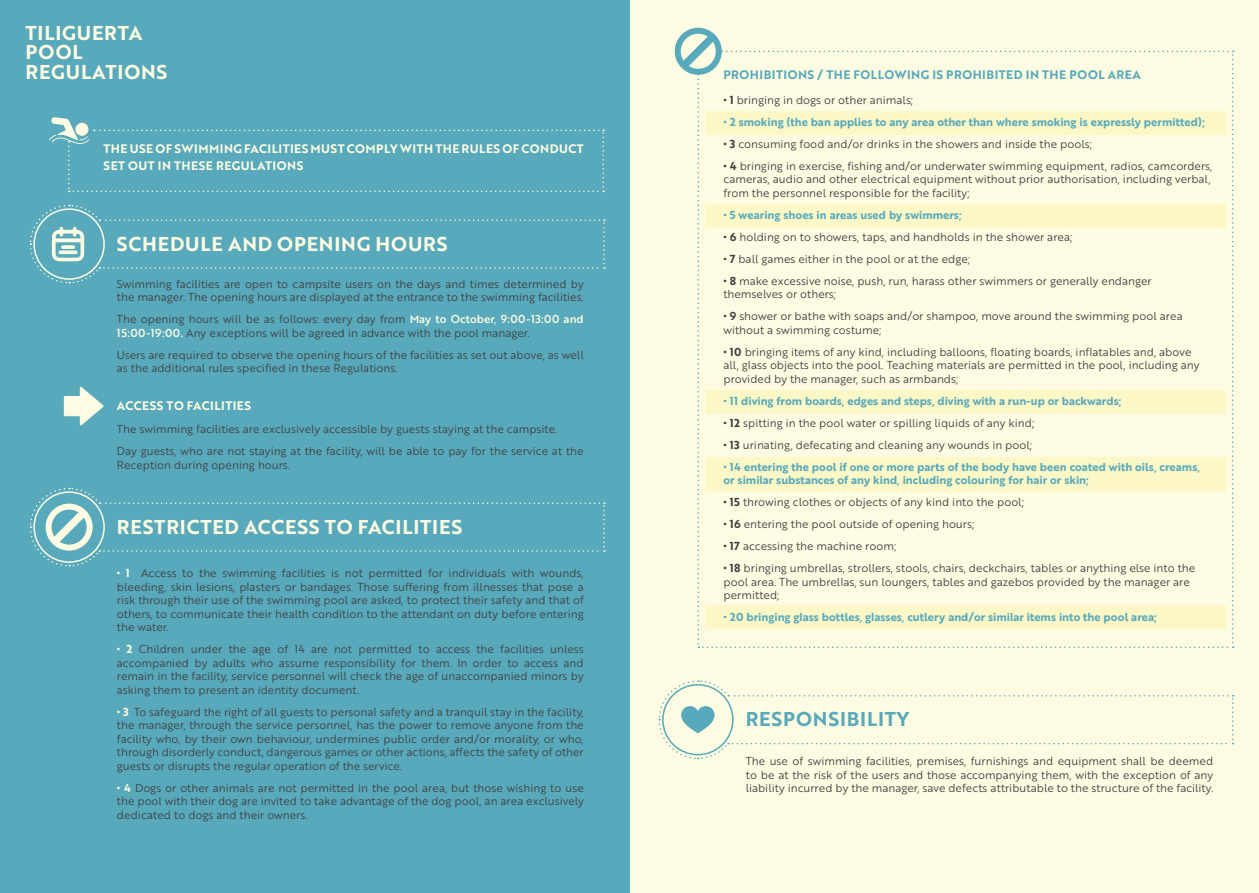
<style>
.page{position:relative;width:1259px;height:893px;background:#fff}
.page>*{position:absolute;margin:0;border:0;box-sizing:border-box;transform-origin:0 0}
.t1{font:19.5px "Brother 1816 Bold";letter-spacing:.04em;color:#fdfbe1}
.t2{font:19.5px "Brother 1816 Bold";letter-spacing:.04em;color:#57a9bb}
.t3{font:12px/16.5px "Brother 1816 Bold";letter-spacing:.04em;color:#fdfbe1}
.t4{font:12px "Brother 1816 Bold";letter-spacing:.04em;color:#57a9bb}
.t5{font:11.25px/13.5px "Brother 1816 Book";color:#414142}
.t6{font:11.25px/13.5px "Brother 1816 Bold";color:#57a9bb}
.s1{font-family:"Brother 1816 Medium";color:#fdfbe1}
.s2{font-family:"Brother 1816 Bold";color:#fdfbe1}
.s3{font-family:"Brother 1816 Bold"}
.s4{color:#231f20}
</style>
<div class="page">
<div style="left:629px;top:0;width:630px;height:893px;background:#fdfbe1"></div>
<div style="left:0;top:0;width:629px;height:893px;background:#57a9bb"></div>
<svg style="left:49px;top:117px;width:555px;height:75px"></svg>
<svg style="left:64px;top:387px;width:40px;height:38px"></svg>
<svg style="left:30px;top:204px;width:575px;height:80px"></svg>
<svg style="left:658px;top:680px;width:575px;height:79px"></svg>
<div style="left:675px;top:28px;width:47px;height:47px;border:6px solid #57a9bb;border-radius:50%"></div>
<svg style="left:680px;top:34px;width:553px;height:614px"></svg>
<svg style="left:30px;top:487px;width:575px;height:80px"></svg>
<p class="t1" style="left:26px;top:18px;width:118px">TILIGUERTA</p>
<p class="t1" style="left:26px;top:37px;width:59px">POOL</p>
<p class="t1" style="left:26px;top:57px;width:143px">REGULATIONS</p>
<p class="t3" style="left:104px;top:140px;width:482px">THE USE OF SWIMMING FACILITIES MUST COMPLY WITH THE RULES OF CONDUCT<br>SET OUT IN THESE REGULATIONS</p>
<p class="t1" style="left:117px;top:229px;width:332px">SCHEDULE AND OPENING HOURS</p>
<p class="t5" style="left:117px;top:277px;width:468px">Swimming facilities are open to campsite users on the days and times determined by the manager. The opening hours are displayed at the entrance to the swimming facilities.</p>
<p class="t5" style="left:117px;top:312px;width:468px">The opening hours will be as follows: every day from <span class="s1">May to October, 9:00-13:00 and<br>15:00-19:00.</span> Any exceptions will be agreed in advance with the pool manager.</p>
<p class="t5" style="left:117px;top:348px;width:468px">Users are required to observe the opening hours of the facilities as set out above, as well as the additional rules specified in these Regulations.</p>
<p class="t3" style="left:117px;top:397px;width:136px">ACCESS TO FACILITIES</p>
<p class="t5" style="left:117px;top:422px;width:442px">The swimming facilities are exclusively accessible by guests staying at the campsite.</p>
<p class="t5" style="left:117px;top:444px;width:468px">Day guests, who are not staying at the facility, will be able to pay for the service at the<br>Reception during opening hours.</p>
<p class="t1" style="left:117px;top:512px;width:347px">RESTRICTED ACCESS TO FACILITIES</p>
<p class="t5" style="left:117px;top:566px;width:468px;text-align:justify"><span class="s2">• 1</span> Access to the swimming facilities is not permitted for individuals with wounds, bleeding, skin lesions, plasters or bandages. Those suffering from illnesses that pose a risk through their use of the swimming pool are asked, to protect their safety and that of others, to communicate their health condition to the attendant on duty before entering the water.</p>
<p class="t5" style="left:117px;top:642px;width:468px;text-align:justify"><span class="s2">• 2</span> Children under the age of 14 are not permitted to access the facilities unless accompanied by adults who assume responsibility for them. In order to access and remain in the facility, service personnel will check the age of unaccompanied minors by asking them to present an identity document.</p>
<p class="t5" style="left:117px;top:704px;width:468px;text-align:justify"><span class="s2">• 3</span> To safeguard the right of all guests to personal safety and a tranquil stay in the facility, the manager, through the service personnel, has the power to remove anyone from the facility who, by their own behaviour, undermines public order and/or morality, or who, through disorderly conduct, dangerous games or other actions, affects the safety of other guests or disrupts the regular operation of the service.</p>
<p class="t5" style="left:117px;top:780px;width:468px;text-align:justify"><span class="s2">• 4</span> Dogs or other animals are not permitted in the pool area, but those wishing to use the pool with their dog are invited to take advantage of the dog pool, an area exclusively dedicated to dogs and their owners.</p>
<p class="t4" style="left:723px;top:65px;width:419px">PROHIBITIONS / THE FOLLOWING IS PROHIBITED IN THE POOL AREA</p>
<p class="t5" style="left:723px;top:93px;width:191px"><span class="s3">• 1</span> bringing in dogs or other animals;</p>
<p class="t6" style="left:723px;top:115px;width:483px">• 2 smoking (the ban applies to any area other than where smoking is expressly permitted);</p>
<p class="t5" style="left:723px;top:137px;width:370px"><span class="s3">• 3</span> consuming food and/or drinks in the showers and inside the pools;</p>
<p class="t5" style="left:723px;top:159px;width:490px"><span class="s3">• 4</span> bringing in exercise, fishing and/or underwater swimming equipment, radios, camcorders, cameras, audio and other electrical equipment without prior authorisation, including verbal, from the personnel responsible for the facility;</p>
<p class="t6" style="left:723px;top:208px;width:240px">• 5 wearing shoes in areas used by swimmers;</p>
<p class="t5" style="left:723px;top:230px;width:350px"><span class="s3">• 6</span> holding on to showers, taps, and handholds in the shower area;</p>
<p class="t5" style="left:723px;top:252px;width:248px"><span class="s3">• 7</span> ball games either in the pool or at the edge;</p>
<p class="t5" style="left:723px;top:274px;width:430px"><span class="s3">• 8</span> make excessive noise, push, run, harass other swimmers or generally endanger themselves or others;</p>
<p class="t5" style="left:723px;top:309px;width:461px"><span class="s3">• 9</span> shower or bathe with soaps and/or shampoo, move around the swimming pool area without a swimming costume;</p>
<p class="t5" style="left:723px;top:345px;width:477px"><span class="s3">• 10</span> bringing items of any kind, including balloons, floating boards, inflatables and, above all, glass objects into the pool. Teaching materials are permitted in the pool, including any provided by the manager, such as armbands;</p>
<p class="t6" style="left:723px;top:394px;width:399px">• 11 diving from boards, edges and steps, diving with a run-up or backwards;</p>
<p class="t5" style="left:723px;top:416px;width:312px"><span class="s3">• 12</span> spitting in the pool water or spilling liquids of any kind<span class="s4">;</span></p>
<p class="t5" style="left:723px;top:438px;width:310px"><span class="s3">• 13</span> urinating, defecating and cleaning any wounds in pool;</p>
<p class="t6" style="left:723px;top:460px;width:478px">• 14 entering the pool if one or more parts of the body have been coated with oils, creams, or similar substances of any kind, including colouring for hair or skin;</p>
<p class="t5" style="left:723px;top:495px;width:302px"><span class="s3">• 15</span> throwing clothes or objects of any kind into the pool<span class="s4">;</span></p>
<p class="t5" style="left:723px;top:517px;width:252px"><span class="s3">• 16</span> entering the pool outside of opening hours;</p>
<p class="t5" style="left:723px;top:539px;width:174px"><span class="s3">• 17</span> accessing the machine room;</p>
<p class="t5" style="left:723px;top:561px;width:473px"><span class="s3">• 18</span> bringing umbrellas, strollers, stools, chairs, deckchairs, tables or anything else into the pool area. The umbrellas, sun loungers, tables and gazebos provided by the manager are permitted;</p>
<p class="t6" style="left:723px;top:610px;width:435px">• 20 bringing glass bottles, glasses, cutlery and/or similar items into the pool area;</p>
<p class="t2" style="left:745px;top:704px;width:165px">RESPONSIBILITY</p>
<p class="t5" style="left:745px;top:754px;width:469px;text-align:justify">The use of swimming facilities, premises, furnishings and equipment shall be deemed to be at the risk of the users and those accompanying them, with the exception of any liability incurred by the manager, save defects attributable to the structure of the facility.</p>
</div>
